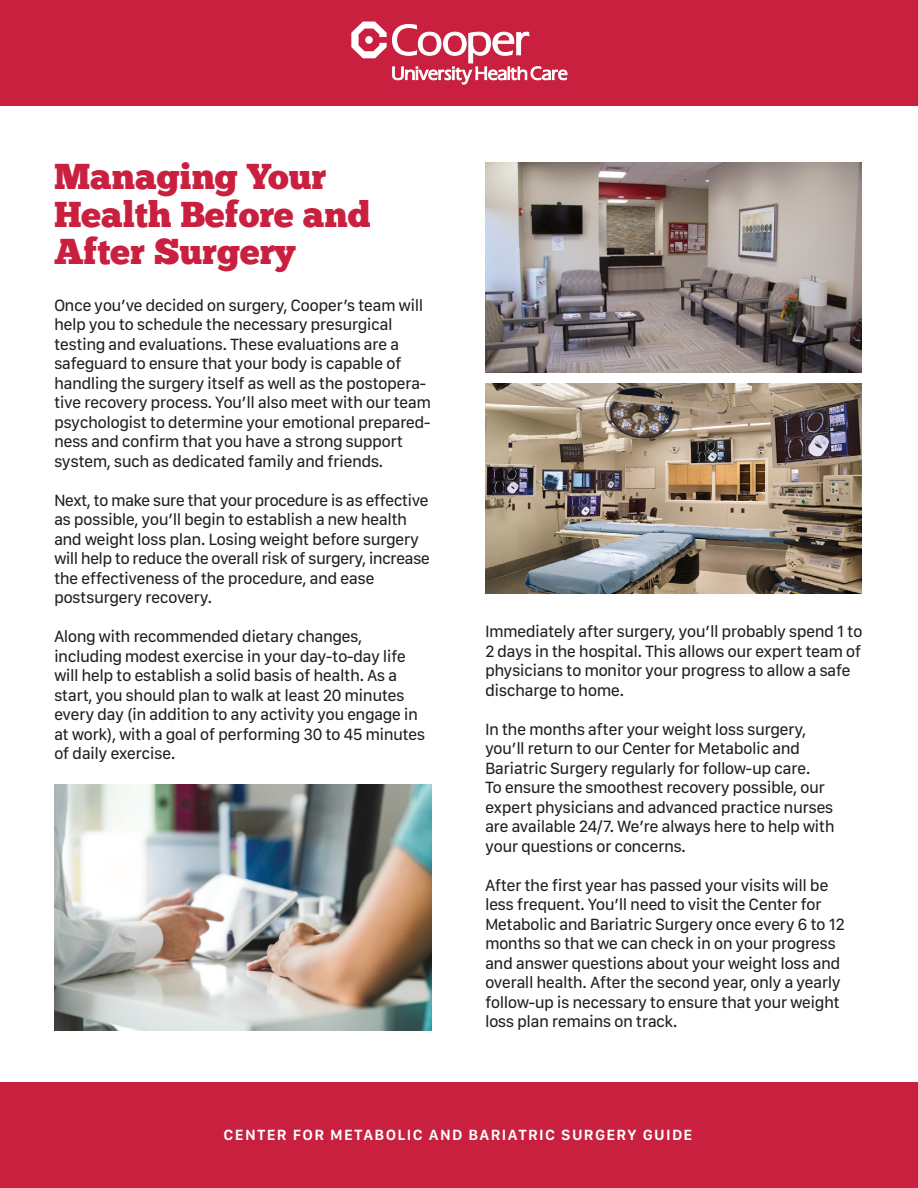
<style>
.page{position:relative;width:918px;height:1188px;background:#fff}
.page>*{position:absolute;margin:0;border:0;box-sizing:border-box;transform-origin:0 0}
.t1{font:36px/37.5px "Chunk Five";color:#c92040}
.t2{font:16.5px/19.5px "SF Compact Text";letter-spacing:-.04em;color:#231f20}
.t3{font:600 15px "SF Compact Text";letter-spacing:.085em;color:#fff}
</style>
<div class="page">
<div style="left:0;top:0;width:918px;height:106px;background:#c92040"></div>
<svg style="left:351px;top:22px;width:216px;height:63px"></svg>
<div style="left:0;top:1082px;width:918px;height:106px;background:#c92040"></div>
<img style="left:54px;top:784px;width:377px;height:247px">
<img style="left:485px;top:162px;width:377px;height:211px">
<img style="left:485px;top:383px;width:377px;height:211px">
<p class="t1" style="left:54px;top:159px;width:318px">Managing Your<br>Health Before and<br>After Surgery</p>
<p class="t2" style="left:54px;top:296px;width:379px">Once you’ve decided on surgery, Cooper’s team will help you to schedule the necessary presurgical testing and evaluations. These evaluations are a safeguard to ensure that your body is capable of handling the surgery itself as well as the postopera - tive recovery process. You’ll also meet with our team psychologist to determine your emotional prepared - ness and confirm that you have a strong support system, such as dedicated family and friends.</p>
<p class="t2" style="left:54px;top:491px;width:378px">Next, to make sure that your procedure is as effective as possible, you’ll begin to establish a new health and weight loss plan. Losing weight before surgery will help to reduce the overall risk of surgery, increase the effectiveness of the procedure, and ease postsurgery recovery.</p>
<p class="t2" style="left:54px;top:628px;width:373px">Along with recommended dietary changes, including modest exercise in your day-to-day life will help to establish a solid basis of health. As a start, you should plan to walk at least 20 minutes every day (in addition to any activity you engage in at work), with a goal of performing 30 to 45 minutes of daily exercise.</p>
<p class="t2" style="left:485px;top:623px;width:379px">Immediately after surgery, you’ll probably spend 1 to 2 days in the hospital. This allows our expert team of physicians to monitor your progress to allow a safe discharge to home.</p>
<p class="t2" style="left:485px;top:721px;width:351px">In the months after your weight loss surgery, you’ll return to our Center for Metabolic and Bariatric Surgery regularly for follow-up care.<br>To ensure the smoothest recovery possible, our expert physicians and advanced practice nurses are available 24/7. We’re always here to help with your questions or concerns.</p>
<p class="t2" style="left:485px;top:877px;width:362px">After the first year has passed your visits will be less frequent. You’ll need to visit the Center for Metabolic and Bariatric Surgery once every 6 to 12 months so that we can check in on your progress and answer questions about your weight loss and overall health. After the second year, only a yearly follow-up is necessary to ensure that your weight loss plan remains on track.</p>
<p class="t3" style="left:224px;top:1130px;width:470px">CENTER FOR METABOLIC AND BARIATRIC SURGERY GUIDE</p>
</div>
